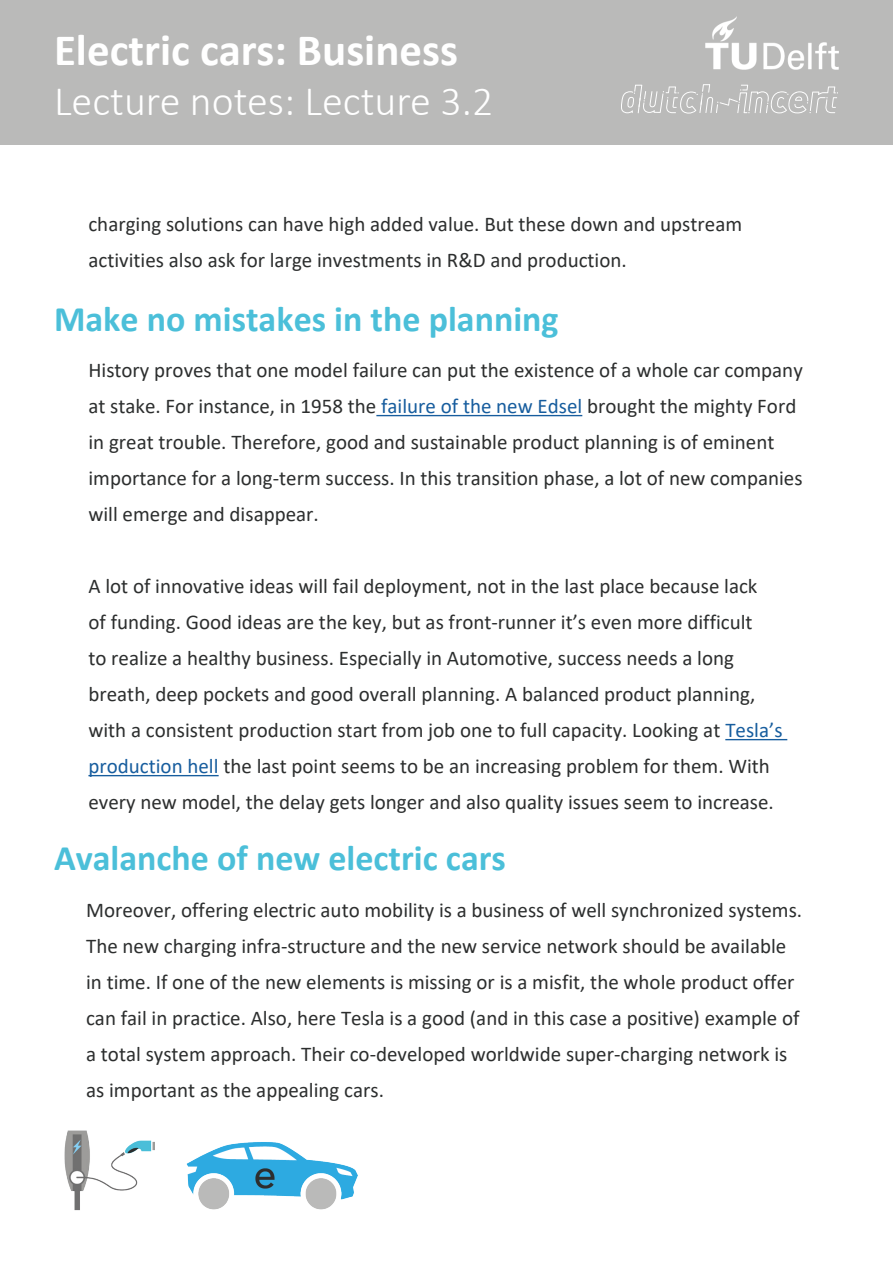
<style>
.page{position:relative;width:893px;height:1263px;background:#fff}
.page>*{position:absolute;margin:0;border:0;box-sizing:border-box;transform-origin:0 0}
.t1{font:700 45px "Calibri";color:#fff}
.t2{font:300 42px "Calibri";color:#fff}
.t3{font:700 36px "Calibri";color:#4bbfd9}
.t4{font:21px/36px "Calibri";color:#2c2e2e}
.s1{color:#175d9e}
</style>
<div class="page">
<div style="left:0;top:0;width:893px;height:145px;background:#babab9"></div>
<svg style="left:621px;top:84px;width:217px;height:30px"></svg>
<img style="left:705px;top:16px;width:134px;height:54px">
<img style="left:64px;top:1130px;width:90px;height:81px">
<img style="left:186px;top:1142px;width:172px;height:68px">
<hr style="left:376px;top:415px;width:206px;height:1px;background:#175d9e">
<hr style="left:725px;top:739px;width:62px;height:1px;background:#175d9e">
<hr style="left:88px;top:775px;width:131px;height:1px;background:#175d9e">
<h1 class="t1" style="left:54px;top:19px;width:406px">Electric cars: Business</h1>
<h2 class="t2" style="left:54px;top:75px;width:441px">Lecture notes: Lecture 3.2</h2>
<p class="t4" style="left:88px;top:205px;width:655px">charging solutions can have high added value. But these down and upstream activities also ask for large investments in R&amp;D and production.</p>
<p class="t3" style="left:54px;top:293px;width:506px">Make no mistakes in the planning</p>
<p class="t4" style="left:88px;top:352px;width:716px">History proves that one model failure can put the existence of a whole car company at stake. For instance, in 1958 the <span class="s1">failure of the new Edsel</span> brought the mighty Ford in great trouble. Therefore, good and sustainable product planning is of eminent importance for a long-term success. In this transition phase, a lot of new companies will emerge and disappear.</p>
<p class="t4" style="left:88px;top:568px;width:696px">A lot of innovative ideas will fail deployment, not in the last place because lack<br>of funding. Good ideas are the key, but as front-runner it’s even more difficult<br>to realize a healthy business. Especially in Automotive, success needs a long breath, deep pockets and good overall planning. A balanced product planning, with a consistent production start from job one to full capacity. Looking at <span class="s1">Tesla’s production hell</span> the last point seems to be an increasing problem for them. With every new model, the delay gets longer and also quality issues seem to increase.</p>
<p class="t3" style="left:54px;top:832px;width:453px">Avalanche of new electric cars</p>
<p class="t4" style="left:86px;top:891px;width:718px">Moreover, offering electric auto mobility is a business of well synchronized systems.<br>The new charging infra-structure and the new service network should be available in time. If one of the new elements is missing or is a misfit, the whole product offer can fail in practice. Also, here Tesla is a good (and in this case a positive) example of a total system approach. Their co-developed worldwide super-charging network is as important as the appealing cars.</p>
</div>
